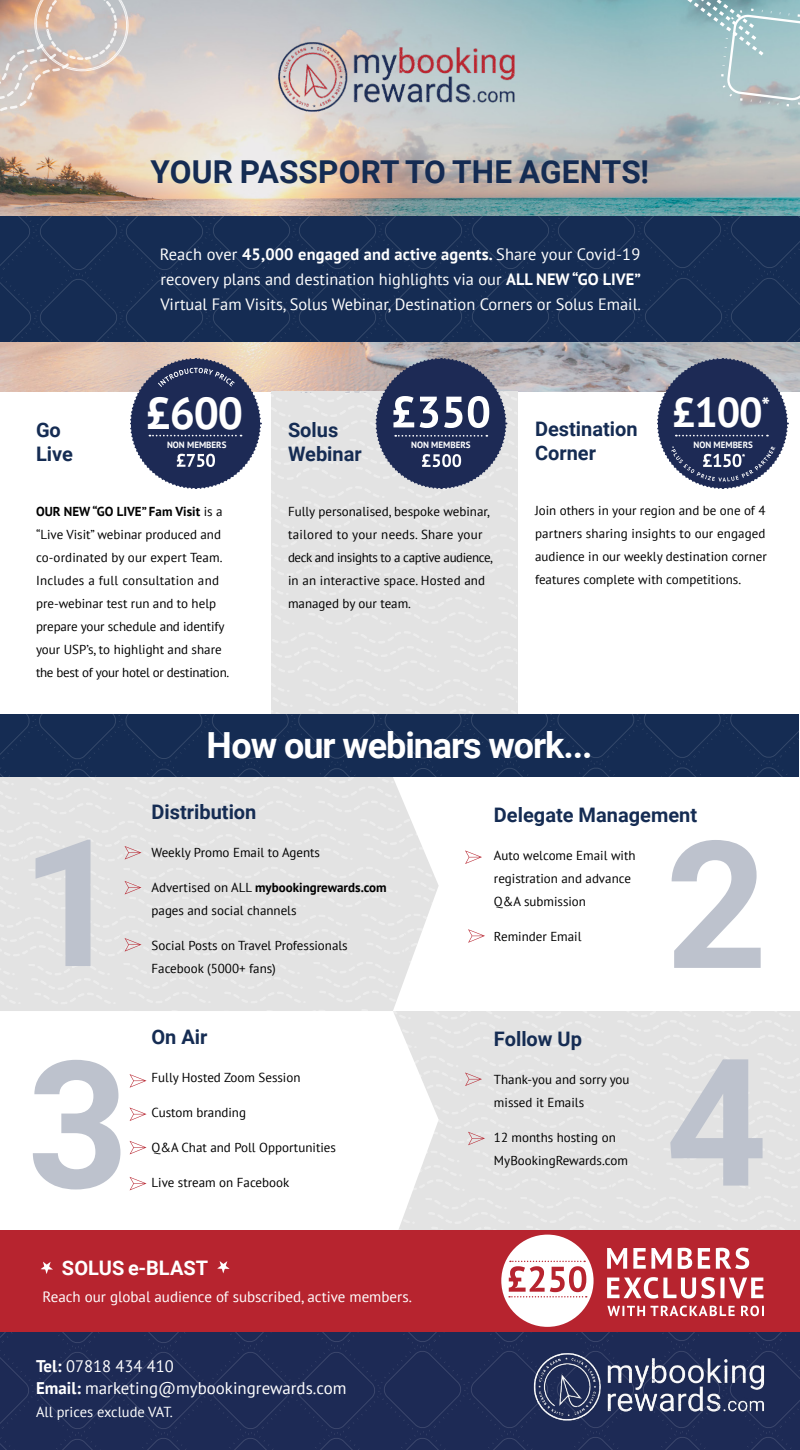
<style>
.page{position:relative;width:800px;height:1450px;background:#fff}
.page>*{position:absolute;margin:0;border:0;box-sizing:border-box;transform-origin:0 0}
.t1{font:700 177.5px "Roboto";color:#bdc2cd}
.t2{font:700 44.6px "PT Sans";color:#fff}
.t3{font:700 41.6px "PT Sans";color:#fff}
.t4{font:700 36px "Roboto";letter-spacing:-.03em;color:#fff}
.t5{font:700 31.6px "Roboto";letter-spacing:.005em;color:#152c53}
.t6{font:700 20px/24px "Roboto";color:#152c53}
.t7{font:700 20px "Roboto";letter-spacing:.005em;color:#fff}
.t8{font:16.9px "PT Sans";color:#fff}
.t9{font:16.5px "PT Sans";color:#fff}
.t10{font:16.4px/25px "PT Sans";color:#fff;text-align:justify}
.t11{font:15px "PT Sans";color:#fff}
.t12{font:14.5px "PT Sans";color:#fff}
.t13{font:13px/23px "PT Sans";color:#000}
.t14{font:700 9.1px "PT Sans";color:#fff}
.s1{font-weight:700}
.s2{font-weight:700;font-size:16.9px}
</style>
<div class="page">
<div style="left:388px;top:1011px;width:412px;height:219px;background:#e3e3e3"></div>
<svg style="left:0;top:777px;width:439px;height:234px;background:#e5e5e5"></svg>
<img style="left:0;top:0;width:800px;height:391px">
<svg style="left:0;top:0;width:135px;height:115px;background:#d7c4b7"></svg>
<div style="left:0;top:1331px;width:800px;height:119px;background:#1d2a55"></div>
<div style="left:271px;top:391px;width:246px;height:323px;background:#e3e3e3"></div>
<svg style="left:668px;top:0;width:132px;height:124px;background:#a7c3c6"></svg>
<div style="left:0;top:714px;width:799px;height:63px;background:#152c53"></div>
<svg style="left:125px;top:846px;width:17px;height:14px"></svg>
<svg style="left:129px;top:1011px;width:310px;height:219px"></svg>
<svg style="left:125px;top:881px;width:17px;height:13px"></svg>
<svg style="left:465px;top:850px;width:17px;height:14px"></svg>
<svg style="left:468px;top:929px;width:17px;height:14px"></svg>
<svg style="left:130px;top:1074px;width:17px;height:14px"></svg>
<svg style="left:130px;top:1107px;width:17px;height:14px"></svg>
<svg style="left:465px;top:1073px;width:17px;height:13px"></svg>
<svg style="left:468px;top:1132px;width:17px;height:13px"></svg>
<div style="left:0;top:216px;width:800px;height:126px;background:#152c53"></div>
<svg style="left:375px;top:357px;width:132px;height:133px;background:#5e6682"></svg>
<svg style="left:130px;top:1141px;width:17px;height:13px"></svg>
<svg style="left:130px;top:1177px;width:17px;height:13px"></svg>
<svg style="left:125px;top:938px;width:17px;height:14px"></svg>
<div style="left:0;top:1230px;width:800px;height:102px;background:#b7242f"></div>
<svg style="left:41px;top:1262px;width:12px;height:12px"></svg>
<svg style="left:217px;top:1261px;width:13px;height:12px"></svg>
<div style="left:501px;top:1235px;width:93px;height:92px;background:#fff;border-radius:50%"></div>
<svg style="left:607px;top:1277px;width:157px;height:22px"></svg>
<svg style="left:607px;top:1248px;width:142px;height:21px"></svg>
<svg style="left:607px;top:1306px;width:157px;height:10px"></svg>
<img style="left:271px;top:32px;width:258px;height:79px">
<svg style="left:509px;top:1261px;width:78px;height:37px"></svg>
<svg style="left:656px;top:357px;width:133px;height:132px;background:#525c7c"></svg>
<img style="left:530px;top:1351px;width:235px;height:70px">
<svg style="left:129px;top:357px;width:133px;height:132px;background:#575e7b"></svg>
<h3 class="t5" style="left:151px;top:149px;width:500px">YOUR PASSPORT TO THE AGENTS!</h3>
<h3 class="t6" style="left:36px;top:417px;width:38px">Go<br>Live</h3>
<p class="t10" style="left:160px;top:241px;width:483px">Reach over <span class="s1">45,000 engaged and active agents.</span> Share your Covid-19 recovery plans and destination highlights via our <span class="s1">ALL NEW “GO LIVE” </span>Virtual Fam Visits, Solus Webinar, Destination Corners or Solus Email.</p>
<h2 class="t2" style="left:146px;top:384px;width:99px">£600</h2>
<p class="t14" style="left:167px;top:439px;width:61px">NON MEMBERS</p>
<h3 class="t6" style="left:288px;top:417px;width:75px">Solus<br>Webinar</h3>
<p class="t14" style="left:411px;top:439px;width:61px">NON MEMBERS</p>
<h3 class="t6" style="left:535px;top:417px;width:104px">Destination<br>Corner</h3>
<h3 class="t3" style="left:672px;top:385px;width:99px">£100<sup>*</sup></h3>
<p class="t14" style="left:693px;top:439px;width:61px">NON MEMBERS</p>
<p class="t13" style="left:36px;top:499px;width:195px"><span class="s1">OUR NEW “GO LIVE” Fam Visit</span> is a “Live Visit” webinar produced and co-ordinated by our expert Team.<br>Includes a full consultation and pre-webinar test run and to help prepare your schedule and identify your USP’s, to highlight and share the best of your hotel or destination.</p>
<p class="t13" style="left:288px;top:499px;width:207px">Fully personalised, bespoke webinar, tailored to your needs. Share your deck and insights to a captive audience, in an interactive space. Hosted and managed by our team.</p>
<p class="t13" style="left:535px;top:499px;width:233px;text-align:justify">Join others in your region and be one of 4 partners sharing insights to our engaged audience in our weekly destination corner features complete with competitions.</p>
<h1 class="t1" style="left:21px;top:779px;width:103px">1</h1>
<h1 class="t1" style="left:27px;top:1000px;width:103px">3</h1>
<h3 class="t4" style="left:207px;top:720px;width:387px">How our webinars work...</h3>
<h3 class="t6" style="left:152px;top:799px;width:106px">Distribution</h3>
<p class="t13" style="left:152px;top:841px;width:170px">Weekly Promo Email to Agents</p>
<p class="t13" style="left:152px;top:876px;width:237px">Advertised on ALL <span class="s1">mybookingrewards.com </span>pages and social channels</p>
<p class="t13" style="left:152px;top:934px;width:198px">Social Posts on Travel Professionals<br>Facebook (5000+ fans)</p>
<h3 class="t6" style="left:152px;top:1024px;width:58px">On Air</h3>
<p class="t13" style="left:152px;top:1066px;width:151px">Fully Hosted Zoom Session</p>
<p class="t13" style="left:152px;top:1101px;width:96px">Custom branding</p>
<p class="t13" style="left:152px;top:1136px;width:186px">Q&amp;A Chat and Poll Opportunities</p>
<p class="t13" style="left:152px;top:1171px;width:139px">Live stream on Facebook</p>
<h3 class="t6" style="left:494px;top:802px;width:205px">Delegate Management</h3>
<p class="t13" style="left:494px;top:844px;width:143px">Auto welcome Email with registration and advance<br>Q&amp;A submission</p>
<h1 class="t1" style="left:666px;top:780px;width:103px">2</h1>
<p class="t13" style="left:494px;top:925px;width:89px">Reminder Email</p>
<h3 class="t6" style="left:494px;top:1026px;width:90px">Follow Up</h3>
<p class="t13" style="left:494px;top:1068px;width:137px">Thank-you and sorry you missed it Emails</p>
<p class="t13" style="left:494px;top:1126px;width:136px">12 months hosting on<br>MyBookingRewards.com</p>
<h1 class="t1" style="left:666px;top:998px;width:103px">4</h1>
<h3 class="t7" style="left:62px;top:1254px;width:148px">SOLUS e-BLAST</h3>
<p class="t11" style="left:43px;top:1288px;width:371px">Reach our global audience of subscribed, active members.</p>
<p class="t9" style="left:36px;top:1356px;width:139px"><span class="s2">Tel:</span> 07818 434 410</p>
<p class="t8" style="left:36px;top:1377px;width:312px"><span class="s1">Email:</span> marketing@mybookingrewards.com</p>
<p class="t12" style="left:36px;top:1403px;width:139px">All prices exclude VAT.</p>
</div>
